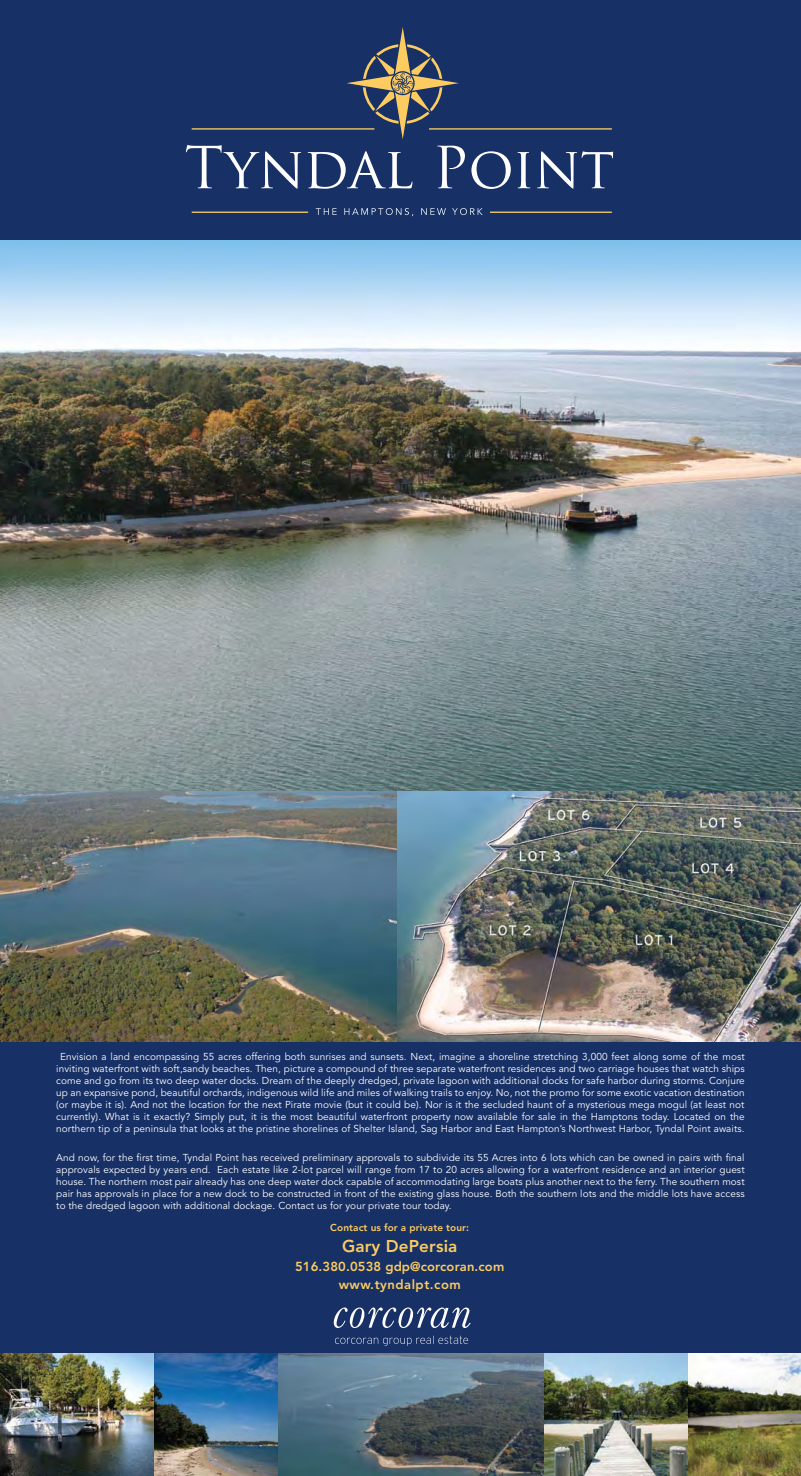
<style>
.page{position:relative;width:801px;height:1476px;background:#fff}
.page>*{position:absolute;margin:0;border:0;box-sizing:border-box;transform-origin:0 0}
.t1{font:800 17px "Avenir";letter-spacing:.01em;color:#fccc61}
.t2{font:800 13px/18.3px "Avenir";letter-spacing:.01em;color:#fccc61;text-align:center}
.t3{font:10px/12px "Avenir";letter-spacing:.01em;color:#fff;text-align:center}
.t4{font:800 10px "Avenir";letter-spacing:.01em;color:#fccc61}
</style>
<div class="page">
<div style="left:0;top:1042px;width:801px;height:314px;background:#173066"></div>
<div style="left:0;top:0;width:801px;height:243px;background:#173066"></div>
<img style="left:0;top:241px;width:801px;height:801px">
<img style="left:0;top:1353px;width:154px;height:123px">
<img style="left:544px;top:1353px;width:144px;height:123px">
<img style="left:688px;top:1353px;width:113px;height:123px">
<img style="left:154px;top:1353px;width:125px;height:123px">
<svg style="left:279px;top:1353px;width:265px;height:123px"></svg>
<svg style="left:334px;top:1308px;width:137px;height:20px"></svg>
<svg style="left:335px;top:1336px;width:133px;height:10px"></svg>
<svg style="left:316px;top:208px;width:21px;height:7px"></svg>
<svg style="left:344px;top:208px;width:69px;height:8px"></svg>
<svg style="left:421px;top:208px;width:25px;height:7px"></svg>
<svg style="left:452px;top:208px;width:31px;height:7px"></svg>
<svg style="left:186px;top:145px;width:115px;height:44px"></svg>
<svg style="left:518px;top:152px;width:12px;height:36px"></svg>
<svg style="left:537px;top:151px;width:76px;height:38px"></svg>
<hr style="left:192px;top:128px;width:182px;height:2px;background:#fccc61">
<hr style="left:429px;top:128px;width:183px;height:2px;background:#fccc61">
<hr style="left:192px;top:212px;width:116px;height:1px;background:#fccc61">
<hr style="left:490px;top:212px;width:122px;height:1px;background:#fccc61">
<svg style="left:308px;top:27px;width:203px;height:162px"></svg>
<p class="t3" style="left:56px;top:1051px;width:690px">Envision a land encompassing 55 acres offering both sunrises and sunsets. Next, imagine a shoreline stretching 3,000 feet along some of the most inviting waterfront with soft,sandy beaches. Then, picture a compound of three separate waterfront residences and two carriage houses that watch ships come and go from its two deep water docks. Dream of the deeply dredged, private lagoon with additional docks for safe harbor during storms. Conjure up an expansive pond, beautiful orchards, indigenous wild life and miles of walking trails to enjoy. No, not the promo for some exotic vacation destination (or maybe it is). And not the location for the next Pirate movie (but it could be). Nor is it the secluded haunt of a mysterious mega mogul (at least not currently). What is it exactly? Simply put, it is the most beautiful waterfront property now available for sale in the Hamptons today. Located on the northern tip of a peninsula that looks at the pristine shorelines of Shelter Island, Sag Harbor and East Hampton’s Northwest Harbor, Tyndal Point awaits.</p>
<p class="t3" style="left:56px;top:1152px;width:690px;text-align:justify">And now, for the first time, Tyndal Point has received preliminary approvals to subdivide its 55 Acres into 6 lots which can be owned in pairs with final approvals expected by years end. Each estate like 2-lot parcel will range from 17 to 20 acres allowing for a waterfront residence and an interior guest house. The northern most pair already has one deep water dock capable of accommodating large boats plus another next to the ferry. The southern most pair has approvals in place for a new dock to be constructed in front of the existing glass house. Both the southern lots and the middle lots have access to the dredged lagoon with additional dockage. Contact us for your private tour today.</p>
<p class="t4" style="left:330px;top:1222px;width:140px">Contact us for a private tour:</p>
<h1 class="t1" style="left:342px;top:1236px;width:117px">Gary DePersia</h1>
<h2 class="t2" style="left:295px;top:1257px;width:211px">516.380.0538 gdp@corcoran.com www.tyndalpt.com</h2>
</div>
